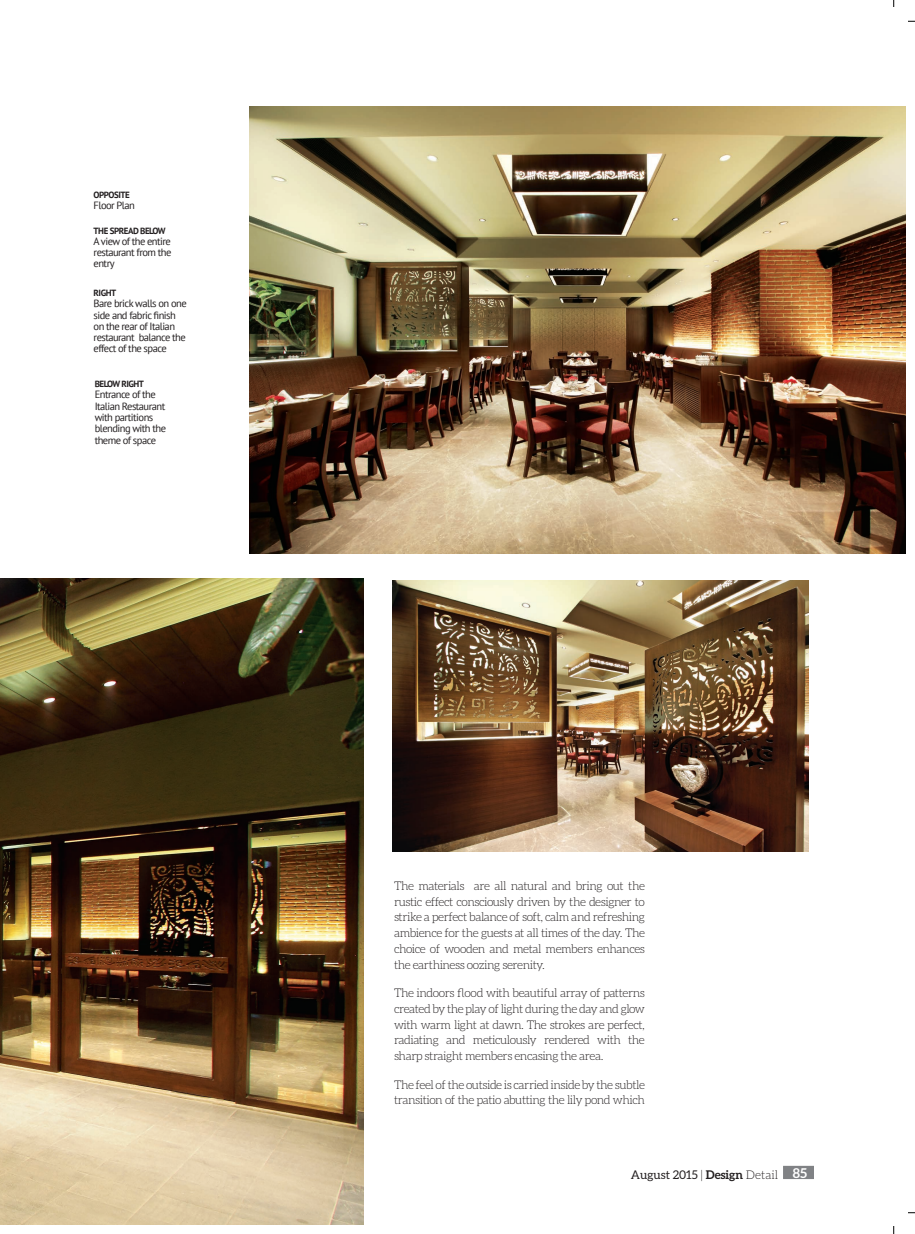
<style>
.page{position:relative;width:915px;height:1234px;background:#fff}
.page>*{position:absolute;margin:0;border:0;box-sizing:border-box;transform-origin:0 0}
.text_title{font:300 12px/15.8px "Aleo";letter-spacing:-.04em;color:#231f20;text-align:justify}
.t1{font:12px "Aleo";color:#231f20}
.picture_title{font:10.5px/11.2px "PT Sans";letter-spacing:-.05em;color:#231f20}
.picture_title-2{font:700 9px "PT Sans";letter-spacing:-.05em;color:#231f20}
.s1{font-weight:300}
.s2{font-weight:700}
.s3{font-weight:700;font-size:13.5px;color:#fff}
</style>
<div class="page">
<div style="left:782px;top:1165px;width:31px;height:13px;background:#808285;border:2px solid #808285"></div>
<img style="left:249px;top:106px;width:655px;height:447px">
<img style="left:0;top:578px;width:363px;height:645px">
<img style="left:393px;top:580px;width:415px;height:270px">
<p class="picture_title-2" style="left:94px;top:189px;width:38px">OPPOSITE</p>
<p class="picture_title" style="left:94px;top:200px;width:43px">Floor Plan</p>
<p class="picture_title-2" style="left:94px;top:224px;width:73px">THE SPREAD BELOW</p>
<p class="picture_title" style="left:94px;top:235px;width:79px;text-align:justify">A view of the entire restaurant from the entry</p>
<p class="picture_title-2" style="left:94px;top:287px;width:24px">RIGHT</p>
<p class="picture_title" style="left:94px;top:298px;width:94px">Bare brick walls on one side and fabric finish on the rear of Italian restaurant balance the effect of the space</p>
<p class="picture_title-2" style="left:95px;top:378px;width:51px">BELOW RIGHT</p>
<p class="picture_title" style="left:95px;top:389px;width:73px">Entrance of the<br>Italian Restaurant with partitions blending with the theme of space</p>
<p class="text_title" style="left:394px;top:877px;width:252px">The materials are all natural and bring out the rustic effect consciously driven by the designer to strike a perfect balance of soft, calm and refreshing ambience for the guests at all times of the day. The choice of wooden and metal members enhances the earthiness oozing serenity.</p>
<p class="text_title" style="left:394px;top:984px;width:252px">The indoors flood with beautiful array of patterns created by the play of light during the day and glow with warm light at dawn. The strokes are perfect, radiating and meticulously rendered with the sharp straight members encasing the area.</p>
<p class="text_title" style="left:394px;top:1076px;width:252px">The feel of the outside is carried inside by the subtle transition of the patio abutting the lily pond which</p>
<p class="t1" style="left:630px;top:1167px;width:177px">August 2015 <span class="s1">|</span> <span class="s2">Design</span> <span class="s1">Detail</span> <span class="s3">85</span></p>
</div>
